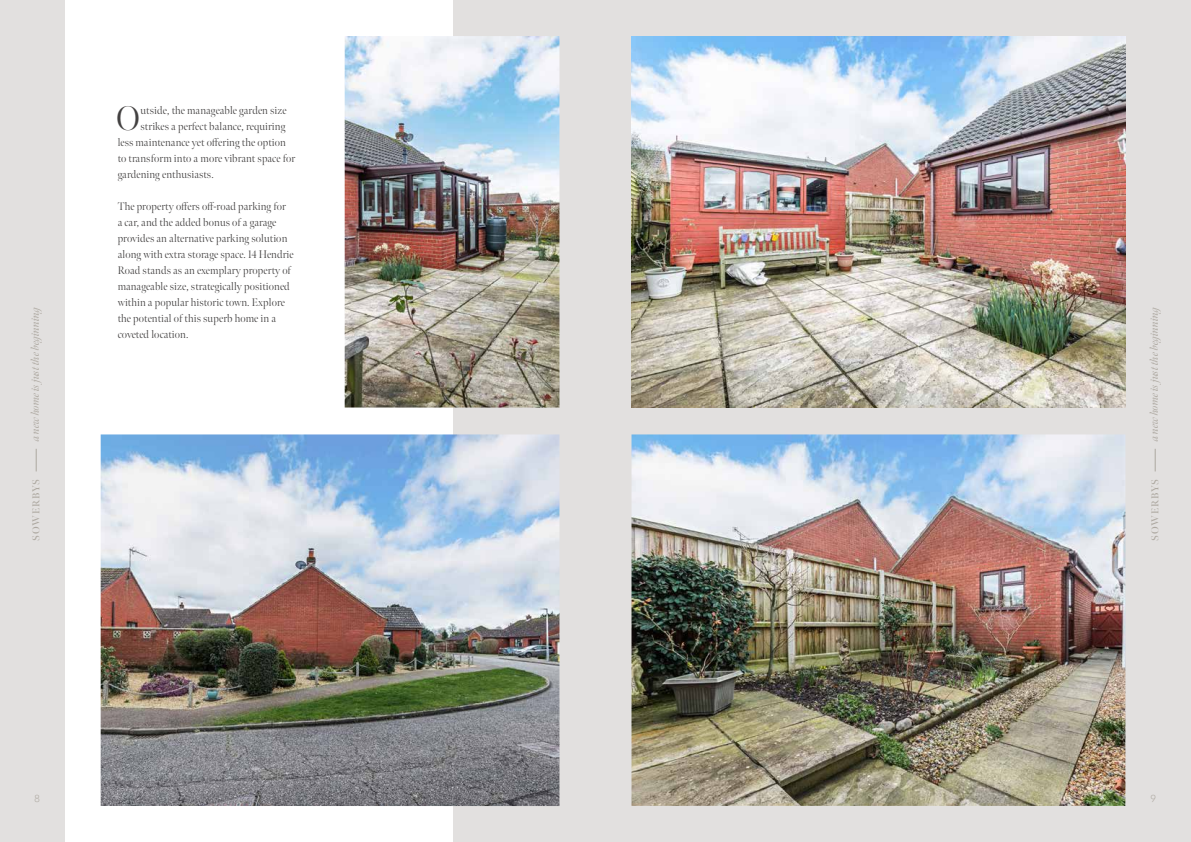
<style>
.page{position:relative;width:1191px;height:842px;background:#fff}
.page>*{position:absolute;margin:0;border:0;box-sizing:border-box;transform-origin:0 0}
.t1{font:300 34px "Meno Banner";color:#434141}
.t2{font:300 11px/16px "Meno Banner";letter-spacing:.01em;color:#434141}
.t3{font:italic 11px "Meno Banner";letter-spacing:-.01em;color:#ada8a0}
.t4{font:600 10px "Meno Banner";letter-spacing:.08em;color:#ada8a0}
.t5{font:300 10px "Quasimoda";color:#ada8a0}
</style>
<div class="page">
<div style="left:0;top:0;width:595px;height:842px;background:#e2e0df"></div>
<div style="left:595px;top:0;width:596px;height:842px;background:#e2e0df"></div>
<svg style="left:36px;top:449px;width:1px;height:22px"></svg>
<svg style="left:1155px;top:449px;width:1px;height:22px"></svg>
<div style="left:65px;top:0;width:387px;height:842px;background:#fff"></div>
<img style="left:631px;top:36px;width:494px;height:372px">
<img style="left:631px;top:434px;width:494px;height:372px">
<img style="left:101px;top:434px;width:458px;height:372px">
<img style="left:345px;top:36px;width:214px;height:372px">
<h1 class="t1" style="left:116px;top:98px;width:25px">O</h1>
<p class="t2" style="left:140px;top:102px;width:147px">utside, the manageable garden size</p>
<p class="t2" style="left:140px;top:118px;width:146px">strikes a perfect balance, requiring</p>
<p class="t2" style="left:118px;top:134px;width:170px">less maintenance yet offering the option</p>
<p class="t2" style="left:118px;top:150px;width:179px">to transform into a more vibrant space for</p>
<p class="t2" style="left:118px;top:166px;width:98px">gardening enthusiasts.</p>
<p class="t2" style="left:118px;top:198px;width:177px">The property offers off-road parking for<br>a car, and the added bonus of a garage provides an alternative parking solution along with extra storage space. 14 Hendrie Road stands as an exemplary property of manageable size, strategically positioned within a popular historic town. Explore the potential of this superb home in a coveted location.</p>
<p class="t3" style="left:29px;top:441px;width:138px;rotate:-90deg">a new home is just the beginning</p>
<p class="t3" style="left:1147px;top:441px;width:138px;rotate:-90deg">a new home is just the beginning</p>
<p class="t4" style="left:30px;top:541px;width:63px;rotate:-90deg">SOWERBYS</p>
<p class="t4" style="left:1149px;top:541px;width:63px;rotate:-90deg">SOWERBYS</p>
<p class="t5" style="left:35px;top:791px;width:7px">8</p>
<p class="t5" style="left:1150px;top:791px;width:7px">9</p>
</div>
